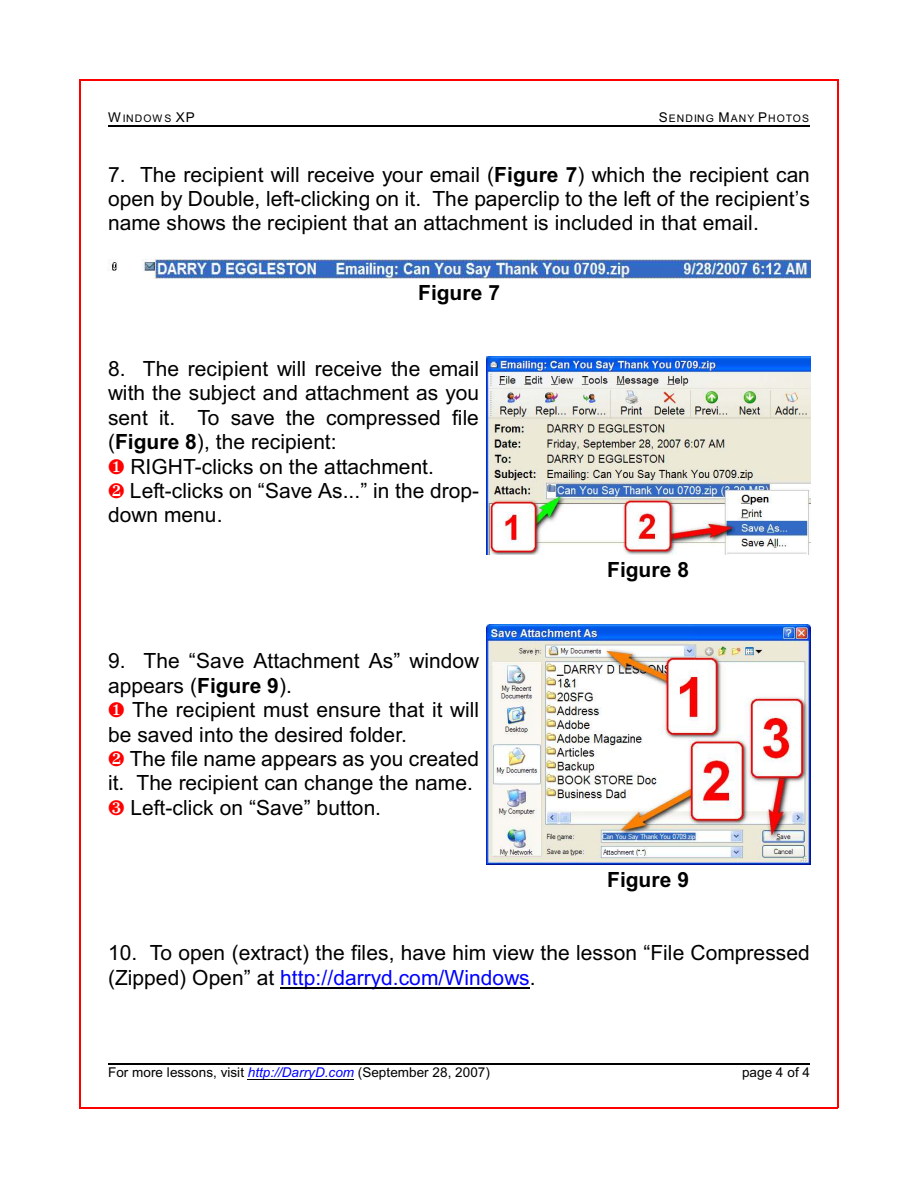
<style>
.page{position:relative;width:918px;height:1188px;background:#fff}
.page>*{position:absolute;margin:0;border:0;box-sizing:border-box;transform-origin:0 0}
.t1{font:21px/24.3px "Arial";letter-spacing:.005em;color:#000}
.t2{font:700 21px "Arial";letter-spacing:.005em;color:#000}
.t3{font:13.5px "Arial";letter-spacing:.005em;color:#000}
.t4{font:10.5px "Arial";letter-spacing:.105em;color:#000}
.s1{font-size:13.5px}
.s2{font-weight:700}
.s3{color:#f00}
.s4{color:#00f}
.s5{font-style:italic;color:#00f}
</style>
<div class="page">
<hr style="left:80px;top:80px;width:1px;height:1028px;background:#f00">
<hr style="left:837px;top:80px;width:1px;height:1028px;background:#f00">
<hr style="left:80px;top:80px;width:758px;height:1px;background:#f00">
<hr style="left:80px;top:1107px;width:758px;height:1px;background:#f00">
<hr style="left:108px;top:125px;width:702px;height:1px;background:#000">
<hr style="left:248px;top:1079px;width:106px;height:1px;background:#000">
<hr style="left:108px;top:1063px;width:702px;height:1px;background:#000">
<hr style="left:280px;top:987px;width:250px;height:2px;background:#000">
<img style="left:109px;top:259px;width:701px;height:19px">
<img style="left:486px;top:356px;width:324px;height:199px">
<img style="left:486px;top:624px;width:324px;height:241px">
<p class="t4" style="left:108px;top:114px;width:88px"><span class="s1">W</span> INDOWS <span class="s1">XP</span></p>
<p class="t4" style="left:659px;top:114px;width:152px"><span class="s1">S</span>ENDING <span class="s1">M</span>ANY <span class="s1">P</span>HOTOS</p>
<p class="t1" style="left:108px;top:164px;width:704px;text-align:justify">7. The recipient will receive your email (<span class="s2">Figure 7</span>) which the recipient can open by Double, left-clicking on it. The paperclip to the left of the recipient’s name shows the recipient that an attachment is included in that email.</p>
<p class="t2" style="left:418px;top:285px;width:83px">Figure 7</p>
<p class="t1" style="left:108px;top:358px;width:373px;text-align:justify">8. The recipient will receive the email with the subject and attachment as you sent it. To save the compressed file (<span class="s2">Figure 8</span>), the recipient:</p>
<p class="t1" style="left:108px;top:456px;width:328px"><span class="s3">➢</span> RIGHT-clicks on the attachment.</p>
<p class="t1" style="left:130px;top:480px;width:351px">Left-clicks on “Save As...” in the drop-</p>
<p class="t1" style="left:108px;top:505px;width:116px">down menu.</p>
<p class="t1" style="left:108px;top:650px;width:373px;line-height:24.9px">9. The “Save Attachment As” window appears (<span class="s2">Figure 9</span>).</p>
<p class="t1" style="left:108px;top:700px;width:373px"><span class="s3">➢</span> The recipient must ensure that it will be saved into the desired folder.</p>
<p class="t1" style="left:130px;top:748px;width:351px">The file name appears as you created</p>
<p class="t1" style="left:108px;top:773px;width:366px">it. The recipient can change the name.</p>
<p class="t1" style="left:131px;top:797px;width:252px">Left-click on “Save” button.</p>
<p class="t2" style="left:607px;top:562px;width:83px">Figure 8</p>
<p class="t2" style="left:607px;top:872px;width:83px">Figure 9</p>
<p class="t1" style="left:108px;top:943px;width:703px">10. To open (extract) the files, have him view the lesson “File Compressed (Zipped) Open” at <span class="s4">http://darryd.com/Windows</span>.</p>
<p class="t3" style="left:108px;top:1067px;width:383px">For more lessons, visit <span class="s5">http://DarryD.com</span> (September 28, 2007)</p>
<p class="t3" style="left:742px;top:1067px;width:69px">page 4 of 4</p>
</div>
